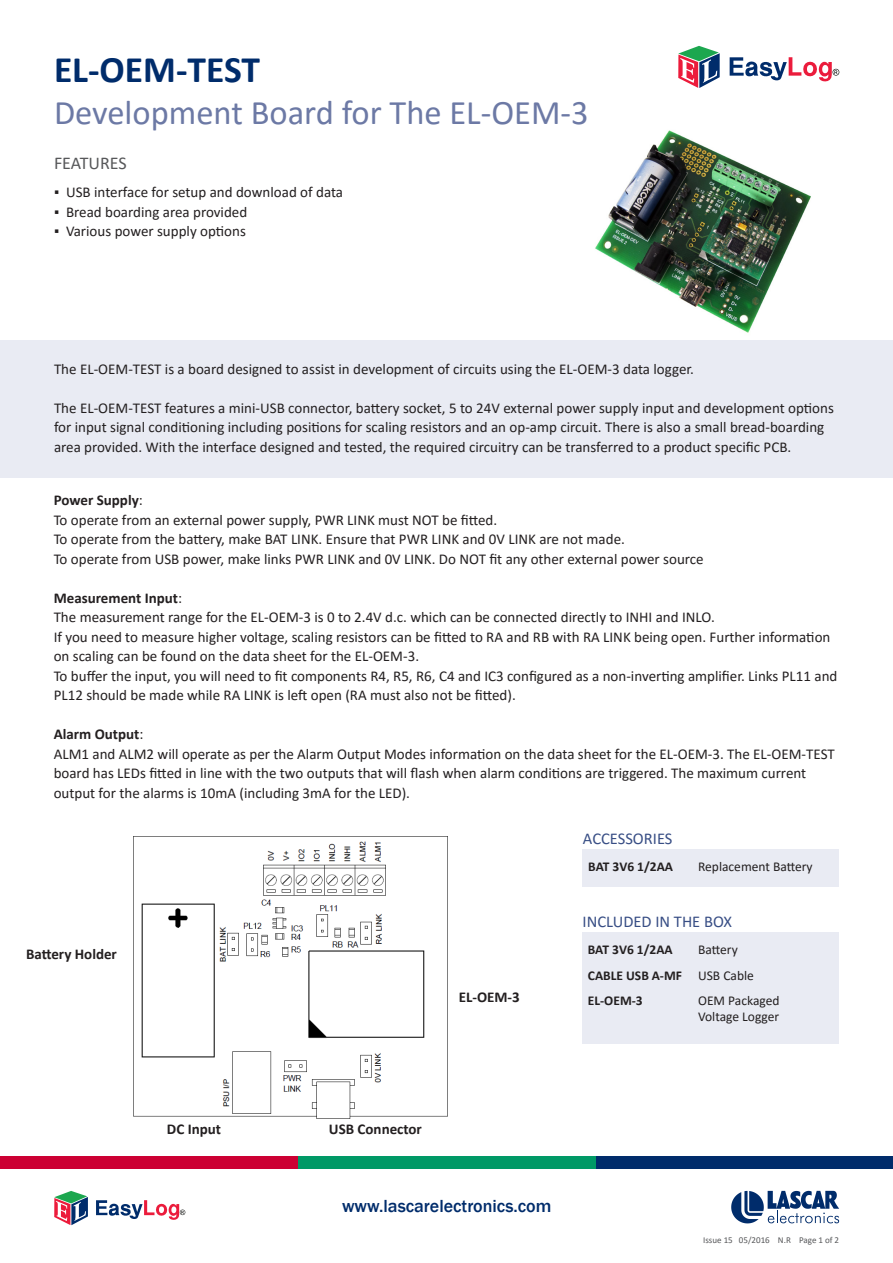
<style>
.page{position:relative;width:893px;height:1263px;background:#fff}
.page>*{position:absolute;margin:0;border:0;box-sizing:border-box;transform-origin:0 0}
.t1{font:700 37.5px "Calibri";color:#002c6b}
.t2{font:34.5px "Calibri";color:#6c79a5}
.t3{font:500 18px "Franklin Gothic";color:#002c6b}
.t4{font:18px "Calibri";color:#57585a}
.t5{font:16.5px "Calibri";color:#384e85}
.t6{font:15px/19.5px "Calibri";color:#231f20}
.t7{font:700 15px "Calibri";color:#231f20}
.t8{font:13.5px/16.2px "Calibri";color:#231f20}
.t9{font:700 13.5px "Calibri";color:#231f20}
.t10{font:9px "Calibri";color:#57585a}
.s1{font-weight:400}
</style>
<div class="page">
<img style="left:595px;top:130px;width:216px;height:203px">
<div style="left:0;top:340px;width:893px;height:137px;background:#e9ebf3"></div>
<svg style="left:678px;top:46px;width:42px;height:42px"></svg>
<svg style="left:730px;top:57px;width:109px;height:24px"></svg>
<div style="left:583px;top:933px;width:256px;height:111px;background:#e9ebf3"></div>
<div style="left:583px;top:850px;width:256px;height:37px;background:#e9ebf3"></div>
<div style="left:595px;top:1156px;width:298px;height:12px;background:#002c6b"></div>
<div style="left:0;top:1156px;width:298px;height:12px;background:#c03"></div>
<div style="left:298px;top:1156px;width:297px;height:12px;background:#096"></div>
<svg style="left:54px;top:1191px;width:34px;height:34px"></svg>
<svg style="left:96px;top:1200px;width:89px;height:20px"></svg>
<svg style="left:731px;top:1191px;width:108px;height:32px"></svg>
<img style="left:133px;top:836px;width:315px;height:283px">
<p class="t1" style="left:54px;top:43px;width:207px">EL-OEM-TEST</p>
<p class="t2" style="left:54px;top:88px;width:536px">Development Board for The EL-OEM-3</p>
<p class="t4" style="left:54px;top:150px;width:74px">FEATURES</p>
<p class="t6" style="left:54px;top:182px;width:291px">▪ USB interface for setup and download of data</p>
<p class="t6" style="left:54px;top:202px;width:195px">▪ Bread boarding area provided</p>
<p class="t6" style="left:54px;top:221px;width:193px">▪ Various power supply options</p>
<p class="t6" style="left:54px;top:359px;width:641px">The EL-OEM-TEST is a board designed to assist in development of circuits using the EL-OEM-3 data logger.</p>
<p class="t6" style="left:54px;top:398px;width:781px">The EL-OEM-TEST features a mini-USB connector, battery socket, 5 to 24V external power supply input and development options for input signal conditioning including positions for scaling resistors and an op-amp circuit. There is also a small bread-boarding area provided. With the interface designed and tested, the required circuitry can be transferred to a product specific PCB.</p>
<p class="t7" style="left:54px;top:490px;width:91px">Power Supply<span class="s1">:</span></p>
<p class="t6" style="left:54px;top:509px;width:445px">To operate from an external power supply, PWR LINK must NOT be fitted.</p>
<p class="t6" style="left:54px;top:529px;width:573px">To operate from the battery, make BAT LINK. Ensure that PWR LINK and 0V LINK are not made.</p>
<p class="t6" style="left:54px;top:548px;width:652px">To operate from USB power, make links PWR LINK and 0V LINK. Do NOT fit any other external power source</p>
<p class="t7" style="left:54px;top:587px;width:130px">Measurement Input<span class="s1">:</span></p>
<p class="t6" style="left:54px;top:607px;width:663px">The measurement range for the EL-OEM-3 is 0 to 2.4V d.c. which can be connected directly to INHI and INLO.</p>
<p class="t6" style="left:54px;top:626px;width:778px">If you need to measure higher voltage, scaling resistors can be fitted to RA and RB with RA LINK being open. Further information on scaling can be found on the data sheet for the EL-OEM-3.</p>
<p class="t6" style="left:54px;top:665px;width:785px">To buffer the input, you will need to fit components R4, R5, R6, C4 and IC3 configured as a non-inverting amplifier. Links PL11 and<br>PL12 should be made while RA LINK is left open (RA must also not be fitted).</p>
<p class="t7" style="left:54px;top:724px;width:91px">Alarm Output<span class="s1">:</span></p>
<p class="t6" style="left:54px;top:743px;width:783px">ALM1 and ALM2 will operate as per the Alarm Output Modes information on the data sheet for the EL-OEM-3. The EL-OEM-TEST board has LEDs fitted in line with the two outputs that will flash when alarm conditions are triggered. The maximum current output for the alarms is 10mA (including 3mA for the LED).</p>
<p class="t5" style="left:583px;top:827px;width:91px">ACCESSORIES</p>
<p class="t9" style="left:588px;top:857px;width:86px">BAT 3V6 1/2AA</p>
<p class="t8" style="left:698px;top:857px;width:116px">Replacement Battery</p>
<p class="t7" style="left:26px;top:944px;width:92px">Battery Holder</p>
<p class="t7" style="left:459px;top:987px;width:63px">EL-OEM-3</p>
<p class="t5" style="left:583px;top:910px;width:151px">INCLUDED IN THE BOX</p>
<p class="t9" style="left:588px;top:940px;width:86px">BAT 3V6 1/2AA</p>
<p class="t9" style="left:588px;top:966px;width:96px">CABLE USB A-MF</p>
<p class="t9" style="left:588px;top:991px;width:56px">EL-OEM-3</p>
<p class="t8" style="left:698px;top:941px;width:41px">Battery</p>
<p class="t8" style="left:698px;top:967px;width:57px">USB Cable</p>
<p class="t8" style="left:698px;top:992px;width:83px">OEM Packaged<br>Voltage Logger</p>
<p class="t7" style="left:167px;top:1118px;width:56px">DC Input</p>
<p class="t7" style="left:329px;top:1118px;width:95px">USB Connector</p>
<p class="t3" style="left:342px;top:1195px;width:211px">www.lascarelectronics.com</p>
<p class="t10" style="left:703px;top:1233px;width:137px">Issue 15 05/2016 N.R Page 1 of 2</p>
</div>
